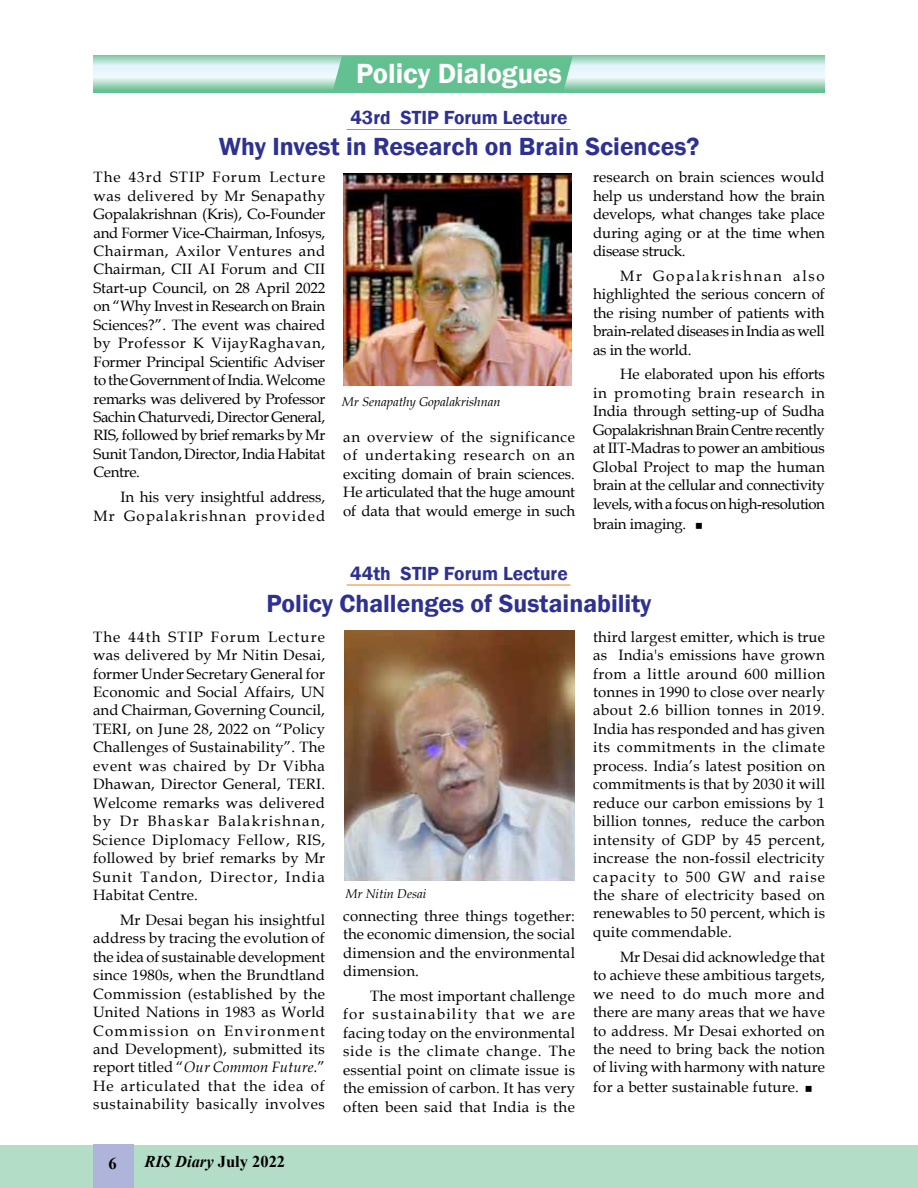
<style>
.page{position:relative;width:918px;height:1188px;background:#fff}
.page>*{position:absolute;margin:0;border:0;box-sizing:border-box;transform-origin:0 0}
.t1{font:600 28.5px "Franklin Gothic";color:#fff}
.t2{font:600 25.5px "Franklin Gothic";color:#2e3092}
.t3{font:600 19.5px "Franklin Gothic";color:#2e3092}
.t4{font:italic 700 16.5px "Times New Roman";color:#000}
.t5{font:700 16.5px "Times New Roman";color:#000}
.t6{font:15px/18.5px "Book Antiqua";letter-spacing:.01em;color:#000;text-align:justify}
.t7{font:15px/18.5px "Book Antiqua";letter-spacing:.04em;color:#000;text-align:right}
.t8{font:15px "Book Antiqua";letter-spacing:-.02em;color:#000}
.t9{font:italic 12.75px "Book Antiqua";color:#000}
.s1{font-style:italic}
.s2{font-style:normal}
</style>
<div class="page">
<div style="left:0;top:1145px;width:918px;height:43px;background:#b3ddc6"></div>
<div style="left:93px;top:1144px;width:40px;height:44px;background:#afb4db"></div>
<svg style="left:94px;top:55px;width:730px;height:38px;background:#b9e2d4"></svg>
<div style="left:332px;top:56px;width:241px;height:37px;background:#63c191"></div>
<img style="left:344px;top:174px;width:227px;height:211px">
<img style="left:345px;top:631px;width:230px;height:249px">
<hr style="left:347px;top:129px;width:223px;height:1px;background:#f58220">
<hr style="left:347px;top:585px;width:223px;height:1px;background:#f58220">
<h1 class="t1" style="left:356px;top:56px;width:207px">Policy Dialogues</h1>
<h3 class="t3" style="left:351px;top:106px;width:219px">43rd STIP Forum Lecture</h3>
<h2 class="t2" style="left:219px;top:131px;width:482px">Why Invest in Research on Brain Sciences?</h2>
<p class="t6" style="left:94px;top:168px;width:233px">The 43rd STIP Forum Lecture was delivered by Mr Senapathy Gopalakrishnan (Kris), Co-Founder and Former Vice-Chairman, Infosys, Chairman, Axilor Ventures and Chairman, CII AI Forum and CII Start-up Council, on 28 April 2022 on “Why Invest in Research on Brain Sciences?”. The event was chaired by Professor K VijayRaghavan, Former Principal Scientific Adviser to the Government of India. Welcome remarks was delivered by Professor Sachin Chaturvedi, Director General, RIS, followed by brief remarks by Mr Sunit Tandon, Director, India Habitat Centre.</p>
<p class="t7" style="left:94px;top:488px;width:233px">In his very insightful address,<br>Mr Gopalakrishnan provided</p>
<p class="t9" style="left:342px;top:393px;width:160px">Mr Senapathy Gopalakrishnan</p>
<p class="t6" style="left:343px;top:427px;width:233px">an overview of the significance of undertaking research on an exciting domain of brain sciences.<br>He articulated that the huge amount of data that would emerge in such</p>
<p class="t6" style="left:593px;top:167px;width:233px">research on brain sciences would help us understand how the brain develops, what changes take place during aging or at the time when disease struck.</p>
<p class="t6" style="left:593px;top:266px;width:233px;text-indent:27px">Mr Gopalakrishnan also highlighted the serious concern of the rising number of patients with brain-related diseases in India as well as in the world.</p>
<p class="t6" style="left:593px;top:365px;width:233px;text-indent:27px">He elaborated upon his efforts in promoting brain research in India through setting-up of Sudha Gopalakrishnan Brain Centre recently at IIT-Madras to power an ambitious Global Project to map the human brain at the cellular and connectivity levels, with a focus on high-resolution</p>
<p class="t8" style="left:593px;top:513px;width:95px">brain imaging.</p>
<h3 class="t3" style="left:350px;top:562px;width:219px">44th STIP Forum Lecture</h3>
<h2 class="t2" style="left:267px;top:588px;width:387px">Policy Challenges of Sustainability</h2>
<p class="t6" style="left:93px;top:627px;width:234px">The 44th STIP Forum Lecture was delivered by Mr Nitin Desai, former Under Secretary General for Economic and Social Affairs, UN and Chairman, Governing Council, TERI, on June 28, 2022 on “Policy Challenges of Sustainability”. The event was chaired by Dr Vibha Dhawan, Director General, TERI.<br>Welcome remarks was delivered by Dr Bhaskar Balakrishnan, Science Diplomacy Fellow, RIS, followed by brief remarks by Mr Sunit Tandon, Director, India Habitat Centre.</p>
<p class="t6" style="left:93px;top:910px;width:234px;text-indent:27px">Mr Desai began his insightful address by tracing the evolution of the idea of sustainable development since 1980s, when the Brundtland Commission (established by the United Nations in 1983 as World Commission on Environment and Development), submitted its report titled “<span class="s1">Our Common Future.</span>” He articulated that the idea of sustainability basically involves</p>
<p class="t6" style="left:343px;top:906px;width:234px">connecting three things together: the economic dimension, the social dimension and the environmental dimension.</p>
<p class="t9" style="left:346px;top:885px;width:82px">Mr Nitin Desai</p>
<p class="t6" style="left:343px;top:986px;width:234px;text-indent:27px">The most important challenge for sustainability that we are facing today on the environmental side is the climate change. The essential point on climate issue is the emission of carbon. It has very often been said that India is the</p>
<p class="t5" style="left:109px;top:1152px;width:10px">6</p>
<p class="t4" style="left:144px;top:1150px;width:142px">RIS Diary <span class="s2">July 2022</span></p>
<p class="t6" style="left:593px;top:627px;width:234px">third largest emitter, which is true as India's emissions have grown from a little around 600 million tonnes in 1990 to close over nearly about 2.6 billion tonnes in 2019.<br>India has responded and has given its commitments in the climate process. India’s latest position on commitments is that by 2030 it will reduce our carbon emissions by 1 billion tonnes, reduce the carbon intensity of GDP by 45 percent, increase the non-fossil electricity capacity to 500 GW and raise the share of electricity based on renewables to 50 percent, which is quite commendable.</p>
<p class="t6" style="left:593px;top:947px;width:234px;text-indent:27px">Mr Desai did acknowledge that to achieve these ambitious targets, we need to do much more and there are many areas that we have to address. Mr Desai exhorted on the need to bring back the notion of living with harmony with nature</p>
<p class="t6" style="left:593px;top:1078px;width:207px">for a better sustainable future.</p>
</div>
